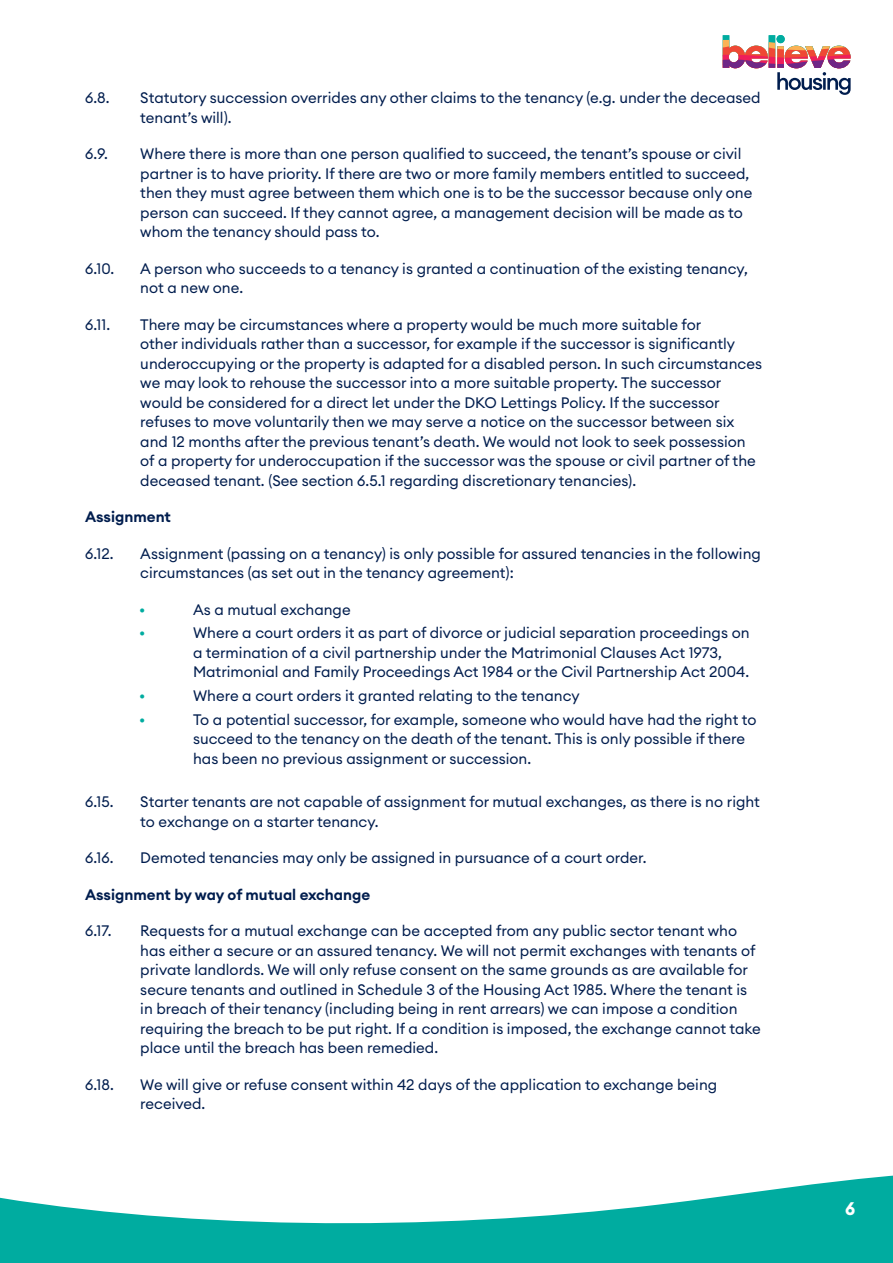
<style>
.page{position:relative;width:893px;height:1263px;background:#fff}
.page>*{position:absolute;margin:0;border:0;box-sizing:border-box;transform-origin:0 0}
.t1{font:700 18px "Euclid Circular A";color:#fff}
.t2{font:15px/19.5px "Euclid Circular A";color:#001d4e}
.t3{font:600 15px "Euclid Circular A";color:#001d4e}
.t4{font:15px "Euclid Circular A";color:#00aca0}
</style>
<div class="page">
<svg style="left:723px;top:35px;width:128px;height:60px"></svg>
<svg style="left:0;top:1175px;width:893px;height:88px;fill:#00aca0"></svg>
<p class="t2" style="left:85px;top:88px;width:26px">6.8.</p>
<p class="t2" style="left:140px;top:88px;width:622px">Statutory succession overrides any other claims to the tenancy (e.g. under the deceased tenant’s will).</p>
<p class="t2" style="left:85px;top:144px;width:25px">6.9.</p>
<p class="t2" style="left:140px;top:144px;width:614px">Where there is more than one person qualified to succeed, the tenant’s spouse or civil partner is to have priority. If there are two or more family members entitled to succeed, then they must agree between them which one is to be the successor because only one person can succeed. If they cannot agree, a management decision will be made as to whom the tenancy should pass to.</p>
<p class="t2" style="left:85px;top:258px;width:31px">6.10.</p>
<p class="t2" style="left:140px;top:258px;width:609px">A person who succeeds to a tenancy is granted a continuation of the existing tenancy, not a new one.</p>
<p class="t2" style="left:85px;top:314px;width:27px">6.11.</p>
<p class="t2" style="left:140px;top:314px;width:623px">There may be circumstances where a property would be much more suitable for<br>other individuals rather than a successor, for example if the successor is significantly underoccupying or the property is adapted for a disabled person. In such circumstances we may look to rehouse the successor into a more suitable property. The successor would be considered for a direct let under the DKO Lettings Policy. If the successor refuses to move voluntarily then we may serve a notice on the successor between six and 12 months after the previous tenant’s death. We would not look to seek possession of a property for underoccupation if the successor was the spouse or civil partner of the deceased tenant. (See section 6.5.1 regarding discretionary tenancies).</p>
<p class="t3" style="left:85px;top:507px;width:87px">Assignment</p>
<p class="t2" style="left:85px;top:543px;width:30px">6.12.</p>
<p class="t2" style="left:140px;top:543px;width:622px">Assignment (passing on a tenancy) is only possible for assured tenancies in the following circumstances (as set out in the tenancy agreement):</p>
<p class="t4" style="left:139px;top:600px;width:8px">•</p>
<p class="t2" style="left:193px;top:599px;width:159px">As a mutual exchange</p>
<p class="t4" style="left:139px;top:623px;width:8px">•</p>
<p class="t2" style="left:193px;top:623px;width:558px">Where a court orders it as part of divorce or judicial separation proceedings on a termination of a civil partnership under the Matrimonial Clauses Act 1973,<br>Matrimonial and Family Proceedings Act 1984 or the Civil Partnership Act 2004.</p>
<p class="t4" style="left:139px;top:686px;width:8px">•</p>
<p class="t2" style="left:193px;top:686px;width:388px">Where a court orders it granted relating to the tenancy</p>
<p class="t4" style="left:139px;top:710px;width:8px">•</p>
<p class="t2" style="left:193px;top:710px;width:565px">To a potential successor, for example, someone who would have had the right to succeed to the tenancy on the death of the tenant. This is only possible if there has been no previous assignment or succession.</p>
<p class="t2" style="left:85px;top:792px;width:30px">6.15.</p>
<p class="t2" style="left:140px;top:792px;width:621px">Starter tenants are not capable of assignment for mutual exchanges, as there is no right to exchange on a starter tenancy.</p>
<p class="t2" style="left:85px;top:848px;width:30px">6.16.</p>
<p class="t2" style="left:140px;top:848px;width:508px">Demoted tenancies may only be assigned in pursuance of a court order.</p>
<p class="t3" style="left:85px;top:885px;width:287px">Assignment by way of mutual exchange</p>
<p class="t2" style="left:85px;top:921px;width:28px">6.17.</p>
<p class="t2" style="left:140px;top:921px;width:622px">Requests for a mutual exchange can be accepted from any public sector tenant who has either a secure or an assured tenancy. We will not permit exchanges with tenants of private landlords. We will only refuse consent on the same grounds as are available for secure tenants and outlined in Schedule 3 of the Housing Act 1985. Where the tenant is in breach of their tenancy (including being in rent arrears) we can impose a condition requiring the breach to be put right. If a condition is imposed, the exchange cannot take place until the breach has been remedied.</p>
<p class="t2" style="left:85px;top:1074px;width:30px">6.18.</p>
<p class="t2" style="left:140px;top:1074px;width:578px">We will give or refuse consent within 42 days of the application to exchange being received.</p>
<p class="t1" style="left:845px;top:1197px;width:12px">6</p>
</div>
